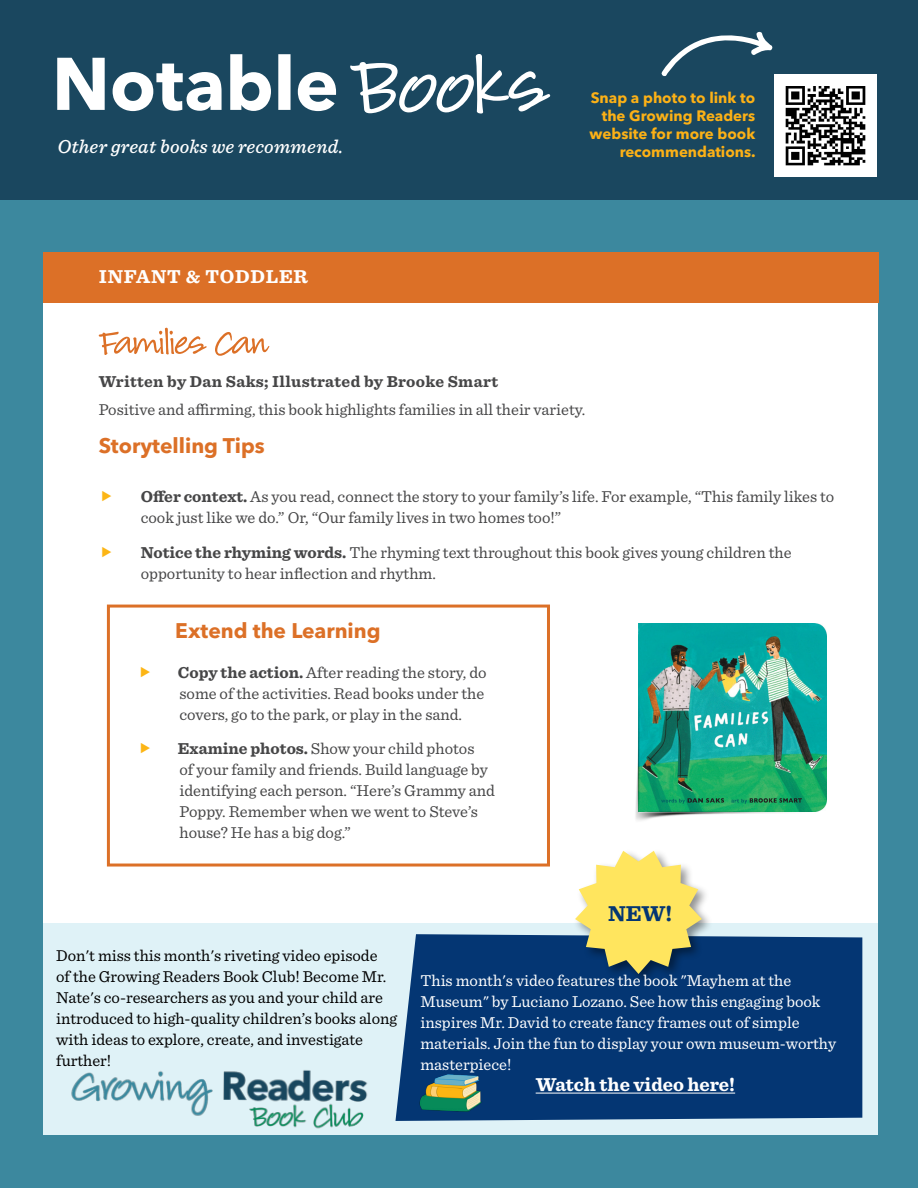
<style>
.page{position:relative;width:918px;height:1188px;background:#3c889e}
.page>*{position:absolute;margin:0;border:0;box-sizing:border-box;transform-origin:0 0}
.t1{font:52.5px "Louisiana";letter-spacing:-.025em;color:#dc7027}
.t2{font:700 22.5px "Sentinel";color:#043673}
.t3{font:700 21px "Avenir Next LT Pro";color:#dc7027}
.t4{font:italic 500 19.5px "Sentinel";letter-spacing:.01em;color:#fff}
.t5{font:700 19.5px "Sentinel";color:#fff}
.t6{font:700 19.5px "Sentinel";letter-spacing:.04em;color:#fff}
.t7{font:16.5px/21px "Sentinel";color:#464647}
.t8{font:16.5px/21px "Sentinel";color:#000}
.t9{font:16.5px/21px "Sentinel";color:#fff}
.t10{font:700 16.5px "Sentinel";letter-spacing:.02em;color:#464647}
.t11{font:700 15px/18px "Avenir Next LT Pro";color:#fcb116;text-align:right}
.s1{font-weight:700}
</style>
<div class="page">
<div style="left:43px;top:277px;width:835px;height:857px;background:#fff"></div>
<div style="left:43px;top:253px;width:836px;height:50px;background:#dc7027"></div>
<div style="left:0;top:0;width:918px;height:75px;background:#1a475f"></div>
<div style="left:0;top:54px;width:917px;height:146px;background:#1a475f"></div>
<svg style="left:57px;top:54px;width:493px;height:60px"></svg>
<img style="left:775px;top:74px;width:102px;height:102px">
<svg style="left:661px;top:31px;width:124px;height:49px"></svg>
<img style="left:639px;top:624px;width:188px;height:187px">
<img style="left:635px;top:666px;width:184px;height:155px">
<div style="left:107px;top:605px;width:443px;height:262px;border:3px solid #dc7027"></div>
<div style="left:43px;top:923px;width:835px;height:212px;background:#dff2f7"></div>
<img style="left:71px;top:1070px;width:297px;height:59px">
<div style="left:395px;top:934px;width:467px;height:187px;background:#043673"></div>
<div style="left:573px;top:848px;width:141px;height:138px;background:#000;opacity:.43"></div>
<svg style="left:575px;top:851px;width:127px;height:123px;background:#d2ca7d"></svg>
<img style="left:416px;top:1071px;width:68px;height:43px">
<hr style="left:536px;top:1093px;width:199px;height:1px;background:#fff">
<p class="t4" style="left:57px;top:132px;width:287px">Other great books we recommend.</p>
<p class="t6" style="left:99px;top:261px;width:211px">INFANT &amp; TODDLER</p>
<h1 class="t1" style="left:99px;top:304px;width:172px">Families Can</h1>
<p class="t10" style="left:99px;top:368px;width:401px">Written by Dan Saks; Illustrated by Brooke Smart</p>
<p class="t11" style="left:590px;top:89px;width:168px">Snap a photo to link to the Growing Readers website for more book recommendations.</p>
<p class="t7" style="left:99px;top:398px;width:488px">Positive and affirming, this book highlights families in all their variety.</p>
<p class="t3" style="left:99px;top:433px;width:168px">Storytelling Tips</p>
<p class="t7" style="left:141px;top:485px;width:695px"><span class="s1">Offer context.</span> As you read, connect the story to your family’s life. For example, “This family likes to cook just like we do.” Or, “Our family lives in two homes too!”</p>
<p class="t7" style="left:141px;top:541px;width:652px"><span class="s1">Notice the rhyming words.</span> The rhyming text throughout this book gives young children the opportunity to hear inflection and rhythm.</p>
<p class="t3" style="left:175px;top:618px;width:207px">Extend the Learning</p>
<p class="t7" style="left:178px;top:661px;width:310px"><span class="s1">Copy the action.</span> After reading the story, do some of the activities. Read books under the covers, go to the park, or play in the sand.</p>
<p class="t7" style="left:178px;top:737px;width:319px"><span class="s1">Examine photos.</span> Show your child photos<br>of your family and friends. Build language by identifying each person. “Here’s Grammy and Poppy. Remember when we went to Steve’s house? He has a big dog.”</p>
<h2 class="t2" style="left:608px;top:896px;width:66px">NEW!</h2>
<p class="t8" style="left:56px;top:944px;width:343px">Don't miss this month's riveting video episode<br>of the Growing Readers Book Club! Become Mr.<br>Nate's co-researchers as you and your child are introduced to high-quality children’s books along with ideas to explore, create, and investigate further!</p>
<p class="t9" style="left:420px;top:969px;width:417px">This month's video features the book "Mayhem at the Museum" by Luciano Lozano. See how this engaging book inspires Mr. David to create fancy frames out of simple materials. Join the fun to display your own museum-worthy masterpiece!</p>
<p class="t5" style="left:536px;top:1069px;width:201px">Watch the video here!</p>
</div>
